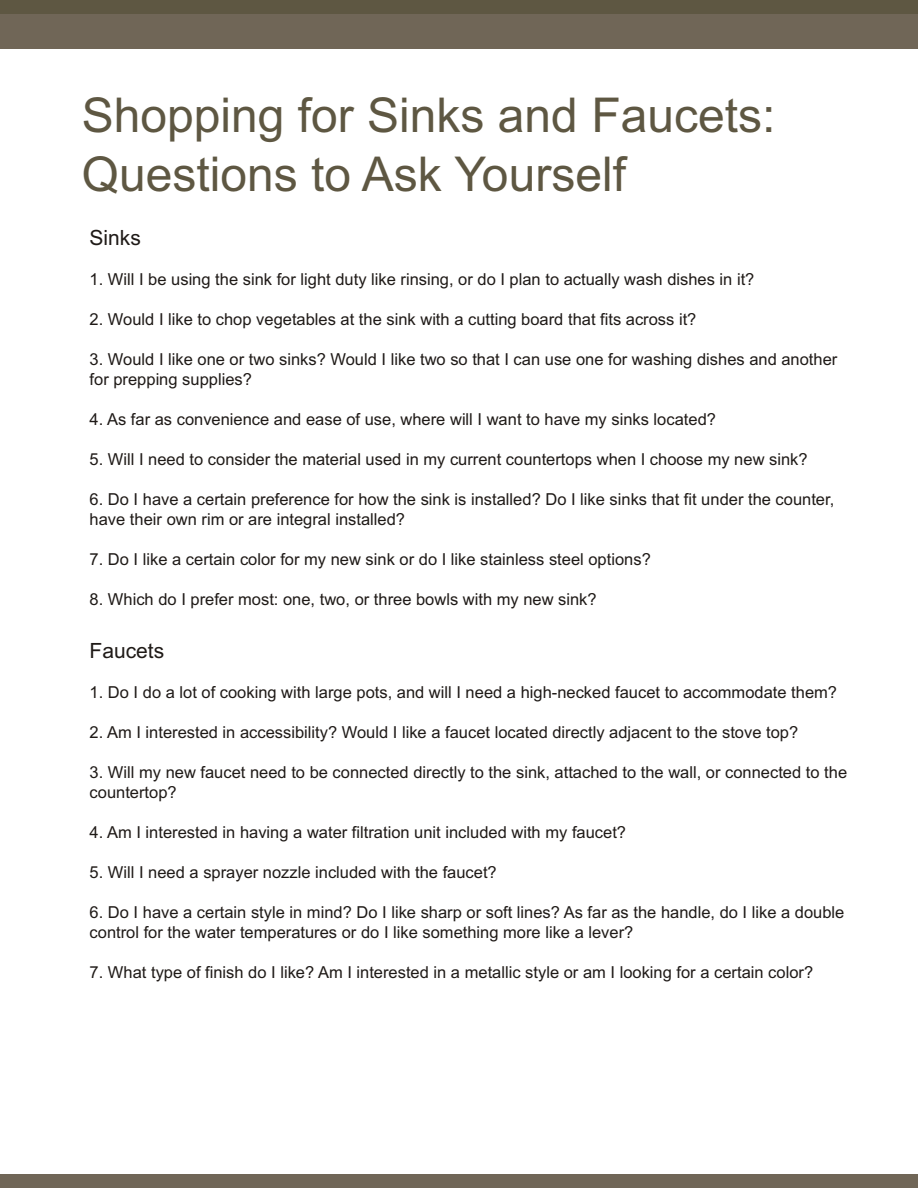
<style>
.page{position:relative;width:918px;height:1188px;background:#fff}
.page>*{position:absolute;margin:0;border:0;box-sizing:border-box;transform-origin:0 0}
.t1{font:48px/58.3px "Arial";color:#5e5742}
.t2{font:21px "Arial";color:#1f1a17}
.t3{font:16.5px/20px "Arial";color:#1f1a17}
</style>
<div class="page">
<div style="left:0;top:1px;width:918px;height:34px;background:#5e5742"></div>
<div style="left:0;top:15px;width:918px;height:34px;background:#706657"></div>
<div style="left:0;top:1175px;width:918px;height:13px;background:#706657"></div>
<h1 class="t1" style="left:82px;top:91px;width:695px">Shopping for Sinks and Faucets:<br>Questions to Ask Yourself</h1>
<p class="t2" style="left:90px;top:229px;width:53px">Sinks</p>
<p class="t3" style="left:90px;top:271px;width:666px">1. Will I be using the sink for light duty like rinsing, or do I plan to actually wash dishes in it?</p>
<p class="t3" style="left:90px;top:311px;width:608px">2. Would I like to chop vegetables at the sink with a cutting board that fits across it?</p>
<p class="t3" style="left:90px;top:351px;width:749px">3. Would I like one or two sinks? Would I like two so that I can use one for washing dishes and another for prepping supplies?</p>
<p class="t3" style="left:90px;top:411px;width:628px">4. As far as convenience and ease of use, where will I want to have my sinks located?</p>
<p class="t3" style="left:90px;top:451px;width:720px">5. Will I need to consider the material used in my current countertops when I choose my new sink?</p>
<p class="t3" style="left:90px;top:491px;width:746px">6. Do I have a certain preference for how the sink is installed? Do I like sinks that fit under the counter, have their own rim or are integral installed?</p>
<p class="t3" style="left:90px;top:551px;width:563px">7. Do I like a certain color for my new sink or do I like stainless steel options?</p>
<p class="t3" style="left:90px;top:591px;width:509px">8. Which do I prefer most: one, two, or three bowls with my new sink?</p>
<p class="t2" style="left:90px;top:643px;width:76px">Faucets</p>
<p class="t3" style="left:90px;top:684px;width:749px">1. Do I do a lot of cooking with large pots, and will I need a high-necked faucet to accommodate them?</p>
<p class="t3" style="left:90px;top:724px;width:710px">2. Am I interested in accessibility? Would I like a faucet located directly adjacent to the stove top?</p>
<p class="t3" style="left:90px;top:764px;width:759px">3. Will my new faucet need to be connected directly to the sink, attached to the wall, or connected to the countertop?</p>
<p class="t3" style="left:90px;top:824px;width:538px">4. Am I interested in having a water filtration unit included with my faucet?</p>
<p class="t3" style="left:90px;top:864px;width:409px">5. Will I need a sprayer nozzle included with the faucet?</p>
<p class="t3" style="left:90px;top:904px;width:756px">6. Do I have a certain style in mind? Do I like sharp or soft lines? As far as the handle, do I like a double control for the water temperatures or do I like something more like a lever?</p>
<p class="t3" style="left:90px;top:964px;width:725px">7. What type of finish do I like? Am I interested in a metallic style or am I looking for a certain color?</p>
</div>
